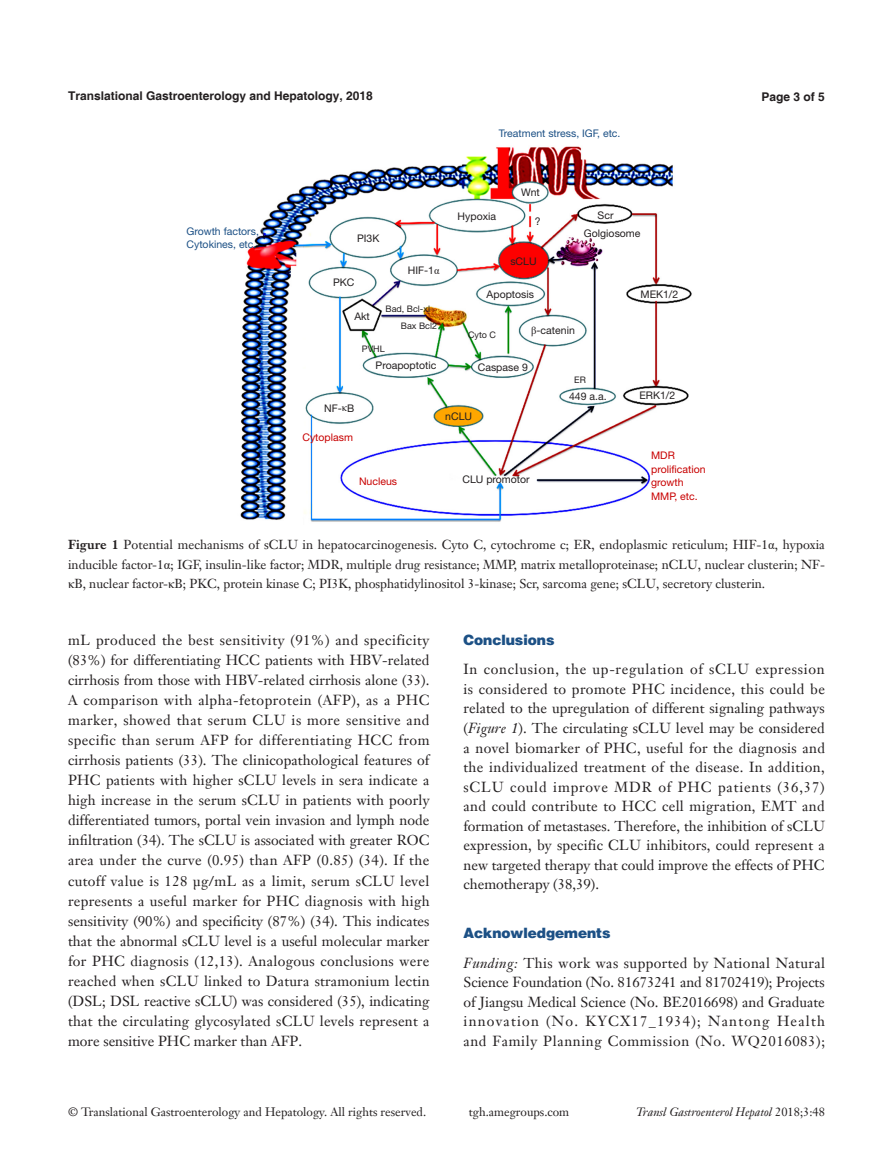
<style>
.page{position:relative;width:893px;height:1170px;background:#fff}
.page>*{position:absolute;margin:0;border:0;box-sizing:border-box;transform-origin:0 0}
.t1{font:14.25px/20.1px "Janson Text LT";color:#231f20;text-align:justify}
.t2{font:900 14.25px "Helvetica";color:#1c5085}
.t3{font:12.75px/19.5px "Janson Text LT";color:#231f20;text-align:justify}
.t4{font:12px "Janson Text LT";color:#231f20}
.t5{font:700 12px "Helvetica";color:#231f20}
.t6{font:italic 12px "Janson Text LT";color:#231f20}
.二级标题下沉{font:10.5px "Helvetica Neue LT Pro";color:#231f20}
.二级标题下沉-2{font:10.5px "Helvetica Neue LT Pro";color:#1c5085}
.二级标题下沉-3{font:10.5px "Helvetica Neue LT Pro";color:#c80000}
.二级标题下沉-4{font:9px "Helvetica Neue LT Pro";color:#231f20}
.s1{font-family:"Times New Roman"}
.s2{font-weight:700}
.s3{font-style:italic}
.s4{font-style:normal}
</style>
<div class="page">
<img style="left:240px;top:146px;width:452px;height:376px">
<p class="t5" style="left:68px;top:88px;width:306px">Translational Gastroenterology and Hepatology, 2018</p>
<p class="t5" style="left:762px;top:89px;width:65px">Page 3 of 5</p>
<p class="二级标题下沉-2" style="left:499px;top:126px;width:123px">Treatment stress, IGF, etc.</p>
<p class="二级标题下沉-2" style="left:186px;top:225px;width:74px">Growth factors,</p>
<p class="二级标题下沉-2" style="left:186px;top:238px;width:72px">Cytokines, etc.</p>
<p class="二级标题下沉" style="left:357px;top:232px;width:24px">PI3K</p>
<p class="二级标题下沉" style="left:333px;top:276px;width:23px">PKC</p>
<p class="二级标题下沉" style="left:408px;top:264px;width:33px">HIF-1<span class="s1">α</span></p>
<p class="二级标题下沉" style="left:354px;top:309px;width:17px">Akt</p>
<p class="二级标题下沉-4" style="left:386px;top:303px;width:46px">Bad, Bcl-xl</p>
<p class="二级标题下沉-4" style="left:401px;top:320px;width:38px">Bax Bcl2</p>
<p class="二级标题下沉-4" style="left:362px;top:343px;width:24px">PVHL</p>
<p class="二级标题下沉" style="left:376px;top:359px;width:62px">Proapoptotic</p>
<p class="二级标题下沉" style="left:458px;top:209px;width:40px">Hypoxia</p>
<p class="二级标题下沉" style="left:521px;top:186px;width:20px">Wnt</p>
<p class="二级标题下沉" style="left:535px;top:215px;width:7px">?</p>
<p class="二级标题下沉" style="left:510px;top:254px;width:28px">sCLU</p>
<p class="二级标题下沉" style="left:487px;top:288px;width:49px">Apoptosis</p>
<p class="二级标题下沉" style="left:598px;top:208px;width:17px">Scr</p>
<p class="二级标题下沉" style="left:584px;top:226px;width:58px">Golgiosome</p>
<p class="二级标题下沉" style="left:640px;top:288px;width:39px">MEK1/2</p>
<p class="二级标题下沉-4" style="left:468px;top:329px;width:29px">Cyto C</p>
<p class="二级标题下沉" style="left:531px;top:324px;width:45px"><span class="s1">β</span>-catenin</p>
<p class="二级标题下沉" style="left:478px;top:360px;width:51px">Caspase 9</p>
<p class="二级标题下沉-4" style="left:574px;top:374px;width:13px">ER</p>
<p class="二级标题下沉" style="left:569px;top:390px;width:39px">449 a.a.</p>
<p class="二级标题下沉" style="left:639px;top:389px;width:37px">ERK1/2</p>
<p class="二级标题下沉" style="left:324px;top:401px;width:32px">NF-<span class="s1">κ</span>B</p>
<p class="二级标题下沉-3" style="left:302px;top:430px;width:52px">Cytoplasm</p>
<p class="二级标题下沉-3" style="left:359px;top:474px;width:40px">Nucleus</p>
<p class="二级标题下沉" style="left:445px;top:410px;width:28px">nCLU</p>
<p class="二级标题下沉" style="left:462px;top:473px;width:69px">CLU promotor</p>
<p class="二级标题下沉-3" style="left:651px;top:449px;width:25px">MDR</p>
<p class="二级标题下沉-3" style="left:651px;top:462px;width:56px">prolification</p>
<p class="二级标题下沉-3" style="left:651px;top:476px;width:34px">growth</p>
<p class="二级标题下沉-3" style="left:651px;top:489px;width:48px">MMP, etc.</p>
<p class="t3" style="left:68px;top:535px;width:758px"><span class="s2">Figure 1</span> Potential mechanisms of sCLU in hepatocarcinogenesis. Cyto C, cytochrome c; ER, endoplasmic reticulum; HIF-1<span class="s1">α</span>, hypoxia inducible factor-1<span class="s1">α</span>; IGF, insulin-like factor; MDR, multiple drug resistance; MMP, matrix metalloproteinase; nCLU, nuclear clusterin; NF&shy;<span class="s1">κ</span>B, nuclear factor-<span class="s1">κ</span>B; PKC, protein kinase C; PI3K, phosphatidylinositol 3-kinase; Scr, sarcoma gene; sCLU, secretory clusterin.</p>
<p class="t1" style="left:68px;top:629px;width:363px">mL produced the best sensitivity (91%) and specificity (83%) for differentiating HCC patients with HBV-related cirrhosis from those with HBV-related cirrhosis alone (33).<br>A comparison with alpha-fetoprotein (AFP), as a PHC marker, showed that serum CLU is more sensitive and specific than serum AFP for differentiating HCC from cirrhosis patients (33). The clinicopathological features of PHC patients with higher sCLU levels in sera indicate a high increase in the serum sCLU in patients with poorly differentiated tumors, portal vein invasion and lymph node infiltration (34). The sCLU is associated with greater ROC area under the curve (0.95) than AFP (0.85) (34). If the cutoff value is 128 µg/mL as a limit, serum sCLU level represents a useful marker for PHC diagnosis with high sensitivity (90%) and specificity (87%) (34). This indicates that the abnormal sCLU level is a useful molecular marker for PHC diagnosis (12,13). Analogous conclusions were reached when sCLU linked to Datura stramonium lectin (DSL; DSL reactive sCLU) was considered (35), indicating that the circulating glycosylated sCLU levels represent a more sensitive PHC marker than AFP.</p>
<p class="t2" style="left:463px;top:630px;width:92px">Conclusions</p>
<p class="t1" style="left:463px;top:659px;width:363px;line-height:19.5px">In conclusion, the up-regulation of sCLU expression is considered to promote PHC incidence, this could be related to the upregulation of different signaling pathways (<span class="s3">Figure 1</span>). The circulating sCLU level may be considered a novel biomarker of PHC, useful for the diagnosis and the individualized treatment of the disease. In addition, sCLU could improve MDR of PHC patients (36,37) and could contribute to HCC cell migration, EMT and formation of metastases. Therefore, the inhibition of sCLU expression, by specific CLU inhibitors, could represent a new targeted therapy that could improve the effects of PHC chemotherapy (38,39).</p>
<p class="t2" style="left:463px;top:923px;width:149px">Acknowledgements</p>
<p class="t1" style="left:463px;top:952px;width:363px;line-height:19.5px"><span class="s3">Funding:</span> This work was supported by National Natural Science Foundation (No. 81673241 and 81702419); Projects of Jiangsu Medical Science (No. BE2016698) and Graduate innovation (No. KYCX17_1934); Nantong Health and Family Planning Commission (No. WQ2016083);</p>
<p class="t4" style="left:68px;top:1104px;width:360px">© Translational Gastroenterology and Hepatology. All rights reserved.</p>
<p class="t4" style="left:469px;top:1104px;width:102px">tgh.amegroups.com</p>
<p class="t6" style="left:636px;top:1104px;width:190px">Transl Gastroenterol Hepatol <span class="s4">2018;3:48</span></p>
</div>
